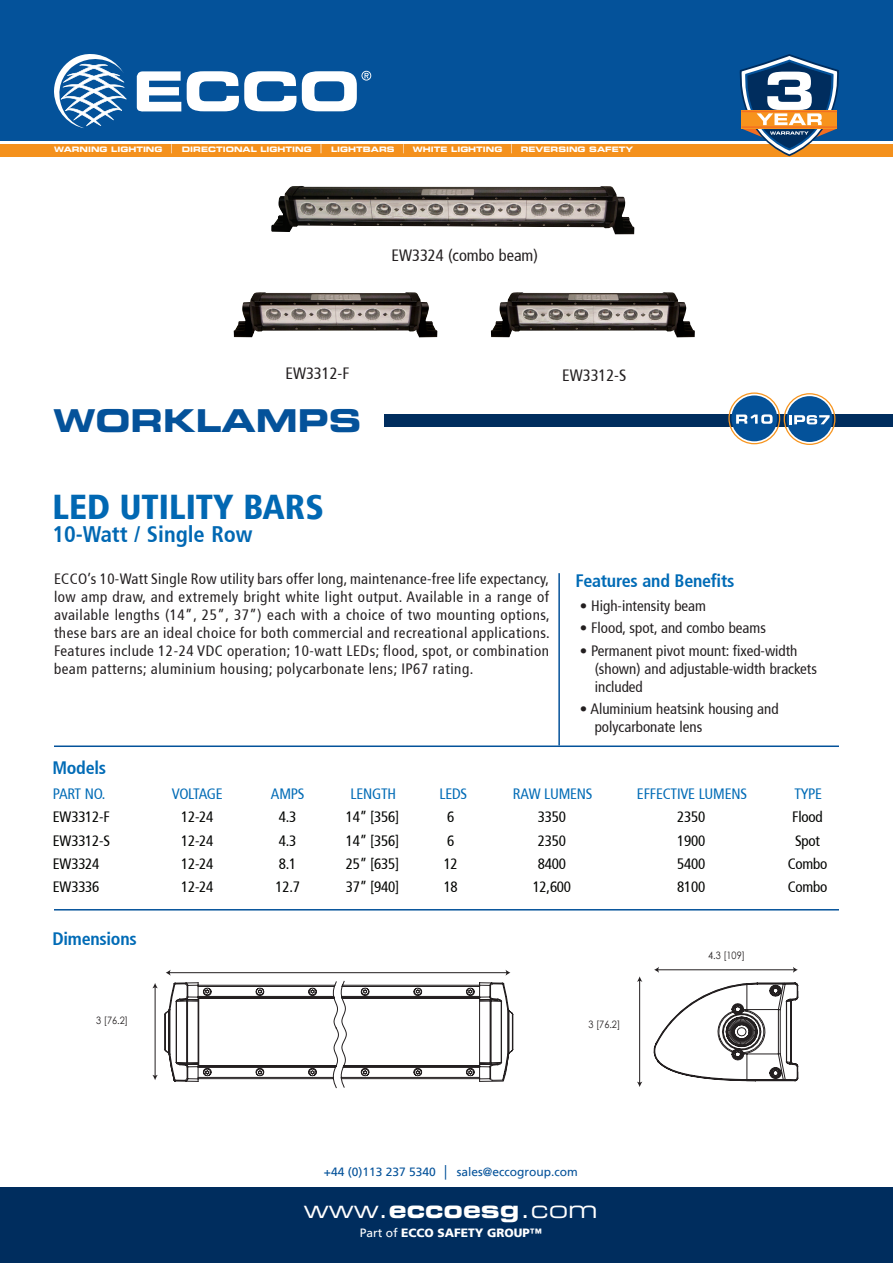
<style>
.page{position:relative;width:893px;height:1263px;background:#fff}
.page>*{position:absolute;margin:0;border:0;box-sizing:border-box;transform-origin:0 0}
.t1{font:900 condensed 34.5px "Frutiger 77";color:#0168b3}
.t2{font:31.5px "Eurostile LT Std Bold Ex 2";color:#04529a}
.t3{font:24px "Eurostile LT Std Ex 2";color:#fff}
.t4{font:700 condensed 22.5px "Frutiger 67";color:#0168b3}
.t5{font:700 condensed 18px "Frutiger 67";letter-spacing:-.015em;color:#006bb6}
.t6{font:condensed 16.35px "Frutiger 57";color:#231f20}
.Body_text{font:condensed 15px/18px "Frutiger 57";color:#231f20}
.t7{font:condensed 15px "Frutiger 57";letter-spacing:-.015em;color:#040503}
.t8{font:condensed 15px "Frutiger 57";letter-spacing:-.015em;color:#006bb6}
.t9{font:condensed 15px "Frutiger 57";letter-spacing:-.035em;color:#006bb6}
.t10{font:12px "Frutiger LT";color:#04529a}
.t11{font:900 12px "Frutiger LT";color:#fff}
.t12{font:10.2px "Century Gothic";color:#231f20;scale:.9 1}
.t13{font:7.5px "Eurostile LT Std Bold Ex 2";color:#fff}
.s1{font-family:"Arial"}
.s2{font-family:"Eurostile LT Std Bold Ex 2"}
.s3{font-weight:400}
</style>
<div class="page">
<div style="left:384px;top:414px;width:509px;height:13px;background:#002d5e"></div>
<div style="left:0;top:0;width:893px;height:140px;background:#04529a"></div>
<svg style="left:137px;top:71px;width:44px;height:41px"></svg>
<svg style="left:187px;top:71px;width:109px;height:40px"></svg>
<svg style="left:54px;top:54px;width:72px;height:74px"></svg>
<svg style="left:302px;top:71px;width:69px;height:40px"></svg>
<div style="left:0;top:1187px;width:893px;height:76px;background:#002d5e"></div>
<div style="left:0;top:144px;width:893px;height:12px;background:#f4911d"></div>
<svg style="left:740px;top:54px;width:99px;height:102px"></svg>
<hr style="left:558px;top:573px;width:2px;height:172px;background:#04529a">
<hr style="left:54px;top:745px;width:785px;height:2px;background:#04529a">
<hr style="left:54px;top:909px;width:785px;height:1px;background:#04529a">
<img style="left:233px;top:292px;width:204px;height:46px">
<img style="left:271px;top:186px;width:363px;height:48px">
<svg style="left:728px;top:392px;width:107px;height:53px"></svg>
<hr style="left:155px;top:987px;width:1px;height:89px;background:#231f20">
<svg style="left:152px;top:1075px;width:6px;height:5px"></svg>
<svg style="left:152px;top:983px;width:6px;height:5px"></svg>
<hr style="left:639px;top:980px;width:1px;height:103px;background:#231f20">
<svg style="left:637px;top:1081px;width:5px;height:6px"></svg>
<svg style="left:637px;top:976px;width:5px;height:6px"></svg>
<svg style="left:653px;top:967px;width:146px;height:114px"></svg>
<svg style="left:164px;top:970px;width:350px;height:118px"></svg>
<img style="left:491px;top:292px;width:204px;height:46px">
<p class="t13" style="left:54px;top:144px;width:581px">WARNING LIGHTING <sup>│</sup> DIRECTIONAL LIGHTING <sup>│</sup> LIGHTBARS <sup>│</sup> WHITE LIGHTING <sup>│</sup> REVERSING SAFETY</p>
<p class="t6" style="left:392px;top:246px;width:148px">EW3324 (combo beam)</p>
<p class="t6" style="left:285px;top:364px;width:65px">EW3312-F</p>
<p class="t2" style="left:53px;top:399px;width:310px">WORKLAMPS</p>
<p class="t6" style="left:562px;top:366px;width:66px">EW3312-S</p>
<p class="t1" style="left:52px;top:486px;width:273px">LED UTILITY BARS</p>
<p class="t4" style="left:52px;top:521px;width:202px">10-Watt / Single Row</p>
<p class="Body_text" style="left:54px;top:570px;width:497px;text-align:justify">ECCO’s 10-Watt Single Row utility bars offer long, maintenance-free life expectancy, low amp draw, and extremely bright white light output. Available in a range of available lengths (14”, 25”, 37”) each with a choice of two mounting options, these bars are an ideal choice for both commercial and recreational applications.<br>Features include 12-24 VDC operation; 10-watt LEDs; flood, spot, or combination beam patterns; aluminium housing; polycarbonate lens; IP67 rating.</p>
<p class="t5" style="left:52px;top:757px;width:55px">Models</p>
<p class="t5" style="left:576px;top:570px;width:160px">Features and Benefits</p>
<p class="Body_text" style="left:580px;top:597px;width:128px">• High-intensity beam</p>
<p class="Body_text" style="left:580px;top:619px;width:188px">• Flood, spot, and combo beams</p>
<p class="Body_text" style="left:595px;top:642px;width:224px;text-indent:-15px">• Permanent pivot mount: fixed-width (shown) and adjustable-width brackets included</p>
<p class="Body_text" style="left:595px;top:700px;width:185px;text-indent:-15px">• Aluminium heatsink housing and polycarbonate lens</p>
<p class="t8" style="left:53px;top:785px;width:54px">PART NO.</p>
<p class="t9" style="left:172px;top:785px;width:53px">VOLTAGE</p>
<p class="t8" style="left:271px;top:785px;width:35px">AMPS</p>
<p class="t8" style="left:351px;top:785px;width:47px">LENGTH</p>
<p class="t8" style="left:440px;top:785px;width:29px">LEDS</p>
<p class="t8" style="left:513px;top:785px;width:81px">RAW LUMENS</p>
<p class="t8" style="left:637px;top:785px;width:112px">EFFECTIVE LUMENS</p>
<p class="t8" style="left:794px;top:785px;width:29px">TYPE</p>
<p class="t7" style="left:53px;top:808px;width:58px">EW3312-F</p>
<p class="t7" style="left:181px;top:808px;width:34px">12-24</p>
<p class="t7" style="left:279px;top:808px;width:19px">4.3</p>
<p class="t7" style="left:346px;top:808px;width:55px">14” [356]</p>
<p class="t7" style="left:447px;top:808px;width:9px">6</p>
<p class="t7" style="left:538px;top:808px;width:30px">3350</p>
<p class="t7" style="left:677px;top:808px;width:30px">2350</p>
<p class="t7" style="left:792px;top:808px;width:32px">Flood</p>
<p class="t7" style="left:53px;top:832px;width:59px">EW3312-S</p>
<p class="t7" style="left:181px;top:832px;width:34px">12-24</p>
<p class="t7" style="left:279px;top:832px;width:19px">4.3</p>
<p class="t7" style="left:346px;top:832px;width:55px">14” [356]</p>
<p class="t7" style="left:447px;top:832px;width:9px">6</p>
<p class="t7" style="left:538px;top:832px;width:30px">2350</p>
<p class="t7" style="left:677px;top:832px;width:30px">1900</p>
<p class="t7" style="left:795px;top:832px;width:26px">Spot</p>
<p class="t7" style="left:53px;top:855px;width:48px">EW3324</p>
<p class="t7" style="left:181px;top:855px;width:34px">12-24</p>
<p class="t7" style="left:279px;top:855px;width:19px">8.1</p>
<p class="t7" style="left:346px;top:855px;width:55px">25” [635]</p>
<p class="t7" style="left:444px;top:855px;width:16px">12</p>
<p class="t7" style="left:538px;top:855px;width:30px">8400</p>
<p class="t7" style="left:677px;top:855px;width:30px">5400</p>
<p class="t7" style="left:788px;top:855px;width:41px">Combo</p>
<p class="t7" style="left:53px;top:878px;width:48px">EW3336</p>
<p class="t7" style="left:181px;top:878px;width:34px">12-24</p>
<p class="t7" style="left:275px;top:878px;width:26px">12.7</p>
<p class="t7" style="left:346px;top:878px;width:55px">37” [940]</p>
<p class="t7" style="left:444px;top:878px;width:16px">18</p>
<p class="t7" style="left:533px;top:878px;width:40px">12,600</p>
<p class="t7" style="left:677px;top:878px;width:30px">8100</p>
<p class="t7" style="left:788px;top:878px;width:41px">Combo</p>
<p class="t5" style="left:52px;top:928px;width:86px">Dimensions</p>
<p class="t12" style="left:96px;top:1013px;width:37px">3 [76.2]</p>
<p class="t12" style="left:588px;top:1017px;width:37px">3 [76.2]</p>
<p class="t10" style="left:324px;top:1165px;width:255px">+44 (0)113 237 5340 <span class="s1">│</span> sales@eccogroup.com</p>
<p class="t3" style="left:304px;top:1193px;width:296px">www.<span class="s2">eccoesg</span>.com</p>
<p class="t11" style="left:360px;top:1226px;width:184px"><span class="s3">Part of</span> ECCO SAFETY GROUP™</p>
<p class="t12" style="left:708px;top:948px;width:42px">4.3 [109]</p>
</div>
